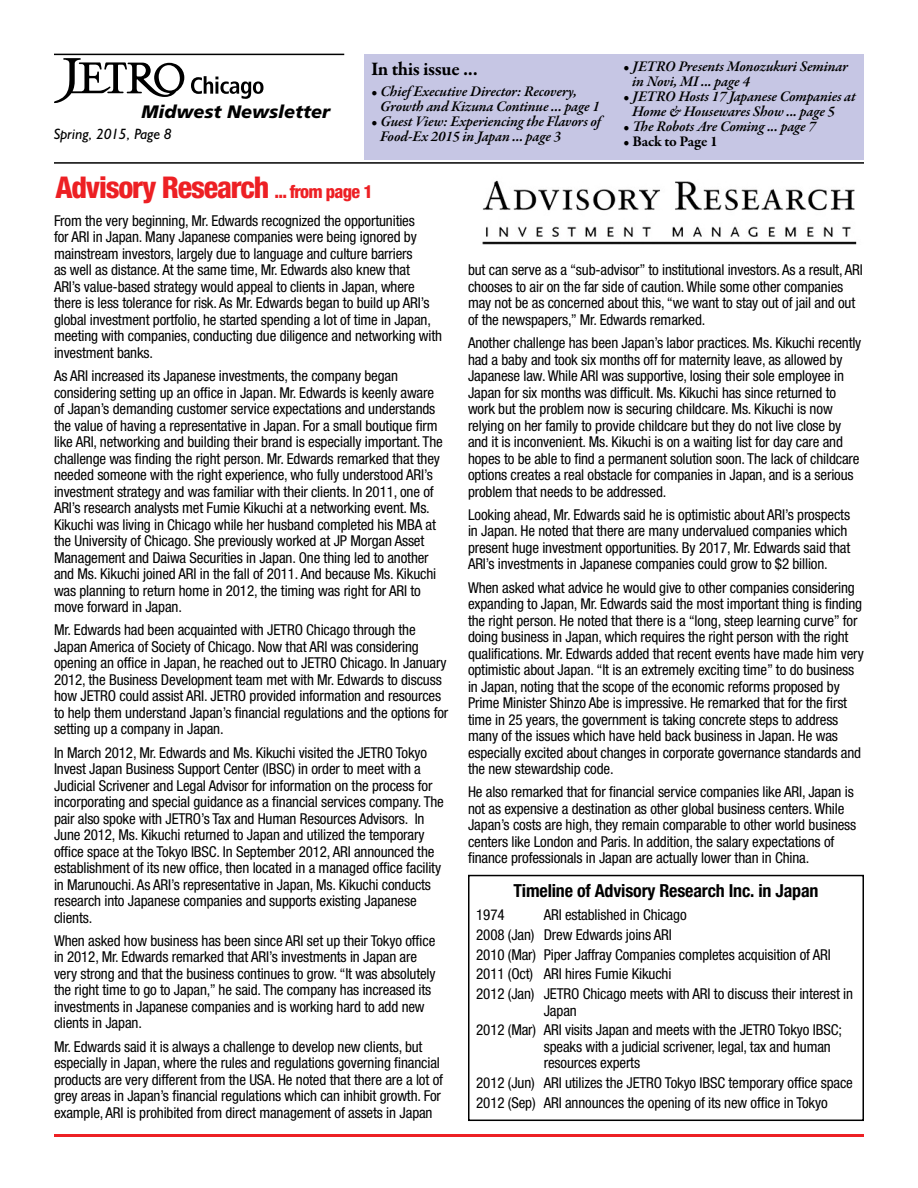
<style>
.page{position:relative;width:918px;height:1188px;background:#fff}
.page>*{position:absolute;margin:0;border:0;box-sizing:border-box;transform-origin:0 0}
.t1{font:800 condensed 30px "Helvetica Neue";letter-spacing:-.04em;color:#ed2024}
.t2{font:700 19.5px "Garamond Premr Pro";letter-spacing:-.02em;color:#000}
.t3{font:700 condensed 18px "Helvetica Neue";letter-spacing:-.01em;color:#000}
.t4{font:italic 900 18px "Frutiger";color:#000}
.t5{font:condensed 15px/16.5px "Helvetica Neue";letter-spacing:-.01em;color:#000}
.t6{font:italic 600 15px/15px "Garamond Premr Pro";letter-spacing:-.015em;color:#000}
.t7{font:italic 15px "Humanist 521 BT";color:#000}
.t8{font:700 15px "Garamond Premr Pro";letter-spacing:-.015em;color:#000}
.s1{font-weight:600;font-style:italic}
.s2{font-size:18px}
</style>
<div class="page">
<hr style="left:54px;top:1134px;width:810px;height:3px;background:#ed2024">
<hr style="left:54px;top:54px;width:290px;height:1px;background:#000">
<svg style="left:191px;top:76px;width:73px;height:23px"></svg>
<svg style="left:54px;top:58px;width:130px;height:45px"></svg>
<div style="left:364px;top:54px;width:500px;height:105px;background:#c6c6e4"></div>
<hr style="left:54px;top:162px;width:810px;height:2px;background:#000">
<div style="left:468px;top:875px;width:396px;height:246px;border:2px solid #000"></div>
<img style="left:482px;top:180px;width:375px;height:65px">
<p class="t4" style="left:142px;top:101px;width:190px">Midwest Newsletter</p>
<p class="t7" style="left:54px;top:124px;width:119px">Spring, 2015, Page 8</p>
<h2 class="t2" style="left:371px;top:57px;width:108px">In this issue ...</h2>
<p class="t6" style="left:380px;top:85px;width:221px;text-indent:-9px">• Chief Executive Director: Recovery,<br>Growth and Kizuna Continue ... page 1</p>
<p class="t6" style="left:380px;top:115px;width:222px;text-indent:-9px">• Guest View: Experiencing the Flavors of<br>Food-Ex 2015 in Japan ... page 3</p>
<p class="t6" style="left:632px;top:60px;width:217px;text-indent:-9px">• JETRO Presents Monozukuri Seminar in Novi, MI ... page 4</p>
<p class="t6" style="left:632px;top:90px;width:225px;text-indent:-9px">• JETRO Hosts 17 Japanese Companies at<br>Home &amp; Housewares Show ... page 5</p>
<p class="t6" style="left:623px;top:120px;width:194px">• The Robots Are Coming ... page 7</p>
<p class="t8" style="left:623px;top:132px;width:96px"><span class="s1">•</span> Back to Page 1</p>
<h1 class="t1" style="left:56px;top:169px;width:319px">Advisory Research <span class="s2">... from page 1</span></h1>
<p class="t5" style="left:54px;top:212px;width:390px">From the very beginning, Mr. Edwards recognized the opportunities<br>for ARI in Japan. Many Japanese companies were being ignored by mainstream investors, largely due to language and culture barriers<br>as well as distance. At the same time, Mr. Edwards also knew that<br>ARI’s value-based strategy would appeal to clients in Japan, where there is less tolerance for risk. As Mr. Edwards began to build up ARI’s global investment portfolio, he started spending a lot of time in Japan, meeting with companies, conducting due diligence and networking with investment banks.</p>
<p class="t5" style="left:54px;top:368px;width:390px">As ARI increased its Japanese investments, the company began considering setting up an office in Japan. Mr. Edwards is keenly aware of Japan’s demanding customer service expectations and understands the value of having a representative in Japan. For a small boutique firm like ARI, networking and building their brand is especially important. The challenge was finding the right person. Mr. Edwards remarked that they needed someone with the right experience, who fully understood ARI’s investment strategy and was familiar with their clients. In 2011, one of ARI’s research analysts met Fumie Kikuchi at a networking event. Ms.<br>Kikuchi was living in Chicago while her husband completed his MBA at the University of Chicago. She previously worked at JP Morgan Asset Management and Daiwa Securities in Japan. One thing led to another and Ms. Kikuchi joined ARI in the fall of 2011. And because Ms. Kikuchi was planning to return home in 2012, the timing was right for ARI to move forward in Japan.</p>
<p class="t5" style="left:54px;top:622px;width:396px">Mr. Edwards had been acquainted with JETRO Chicago through the Japan America of Society of Chicago. Now that ARI was considering opening an office in Japan, he reached out to JETRO Chicago. In January 2012, the Business Development team met with Mr. Edwards to discuss how JETRO could assist ARI. JETRO provided information and resources to help them understand Japan’s financial regulations and the options for setting up a company in Japan.</p>
<p class="t5" style="left:54px;top:744px;width:391px">In March 2012, Mr. Edwards and Ms. Kikuchi visited the JETRO Tokyo Invest Japan Business Support Center (IBSC) in order to meet with a Judicial Scrivener and Legal Advisor for information on the process for incorporating and special guidance as a financial services company. The pair also spoke with JETRO’s Tax and Human Resources Advisors. In June 2012, Ms. Kikuchi returned to Japan and utilized the temporary office space at the Tokyo IBSC. In September 2012, ARI announced the establishment of its new office, then located in a managed office facility in Marunouchi. As ARI’s representative in Japan, Ms. Kikuchi conducts research into Japanese companies and supports existing Japanese clients.</p>
<p class="t5" style="left:54px;top:932px;width:383px">When asked how business has been since ARI set up their Tokyo office in 2012, Mr. Edwards remarked that ARI’s investments in Japan are very strong and that the business continues to grow. “It was absolutely the right time to go to Japan,” he said. The company has increased its investments in Japanese companies and is working hard to add new clients in Japan.</p>
<p class="t5" style="left:54px;top:1038px;width:391px">Mr. Edwards said it is always a challenge to develop new clients, but especially in Japan, where the rules and regulations governing financial products are very different from the USA. He noted that there are a lot of grey areas in Japan’s financial regulations which can inhibit growth. For example, ARI is prohibited from direct management of assets in Japan</p>
<p class="t5" style="left:468px;top:262px;width:396px">but can serve as a “sub-advisor” to institutional investors. As a result, ARI chooses to air on the far side of caution. While some other companies may not be as concerned about this, “we want to stay out of jail and out of the newspapers,” Mr. Edwards remarked.</p>
<p class="t5" style="left:468px;top:334px;width:395px">Another challenge has been Japan’s labor practices. Ms. Kikuchi recently had a baby and took six months off for maternity leave, as allowed by Japanese law. While ARI was supportive, losing their sole employee in Japan for six months was difficult. Ms. Kikuchi has since returned to work but the problem now is securing childcare. Ms. Kikuchi is now relying on her family to provide childcare but they do not live close by and it is inconvenient. Ms. Kikuchi is on a waiting list for day care and hopes to be able to find a permanent solution soon. The lack of childcare options creates a real obstacle for companies in Japan, and is a serious problem that needs to be addressed.</p>
<p class="t5" style="left:468px;top:506px;width:384px">Looking ahead, Mr. Edwards said he is optimistic about ARI’s prospects in Japan. He noted that there are many undervalued companies which present huge investment opportunities. By 2017, Mr. Edwards said that ARI’s investments in Japanese companies could grow to $2 billion.</p>
<p class="t5" style="left:468px;top:579px;width:397px">When asked what advice he would give to other companies considering expanding to Japan, Mr. Edwards said the most important thing is finding the right person. He noted that there is a “long, steep learning curve” for doing business in Japan, which requires the right person with the right qualifications. Mr. Edwards added that recent events have made him very optimistic about Japan. “It is an extremely exciting time” to do business in Japan, noting that the scope of the economic reforms proposed by Prime Minister Shinzo Abe is impressive. He remarked that for the first time in 25 years, the government is taking concrete steps to address many of the issues which have held back business in Japan. He was especially excited about changes in corporate governance standards and the new stewardship code.</p>
<p class="t5" style="left:468px;top:784px;width:390px">He also remarked that for financial service companies like ARI, Japan is not as expensive a destination as other global business centers. While Japan’s costs are high, they remain comparable to other world business centers like London and Paris. In addition, the salary expectations of finance professionals in Japan are actually lower than in China.</p>
<p class="t3" style="left:513px;top:880px;width:307px">Timeline of Advisory Research Inc. in Japan</p>
<p class="t5" style="left:476px;top:907px;width:30px">1974</p>
<p class="t5" style="left:476px;top:905px;width:378px;line-height:19.8px;text-indent:68px">ARI established in Chicago<br>2008 (Jan) Drew Edwards joins ARI<br>2010 (Mar) Piper Jaffray Companies completes acquisition of ARI 2011 (Oct) ARI hires Fumie Kikuchi<br>2012 (Jan) JETRO Chicago meets with ARI to discuss their interest in</p>
<p class="t5" style="left:476px;top:1000px;width:367px;line-height:19.8px;text-indent:68px">Japan<br>2012 (Mar) ARI visits Japan and meets with the JETRO Tokyo IBSC;</p>
<p class="t5" style="left:544px;top:1038px;width:289px">speaks with a judicial scrivener, legal, tax and human resources experts</p>
<p class="t5" style="left:476px;top:1073px;width:378px;line-height:19.8px">2012 (Jun) ARI utilizes the JETRO Tokyo IBSC temporary office space<br>2012 (Sep) ARI announces the opening of its new office in Tokyo</p>
</div>
